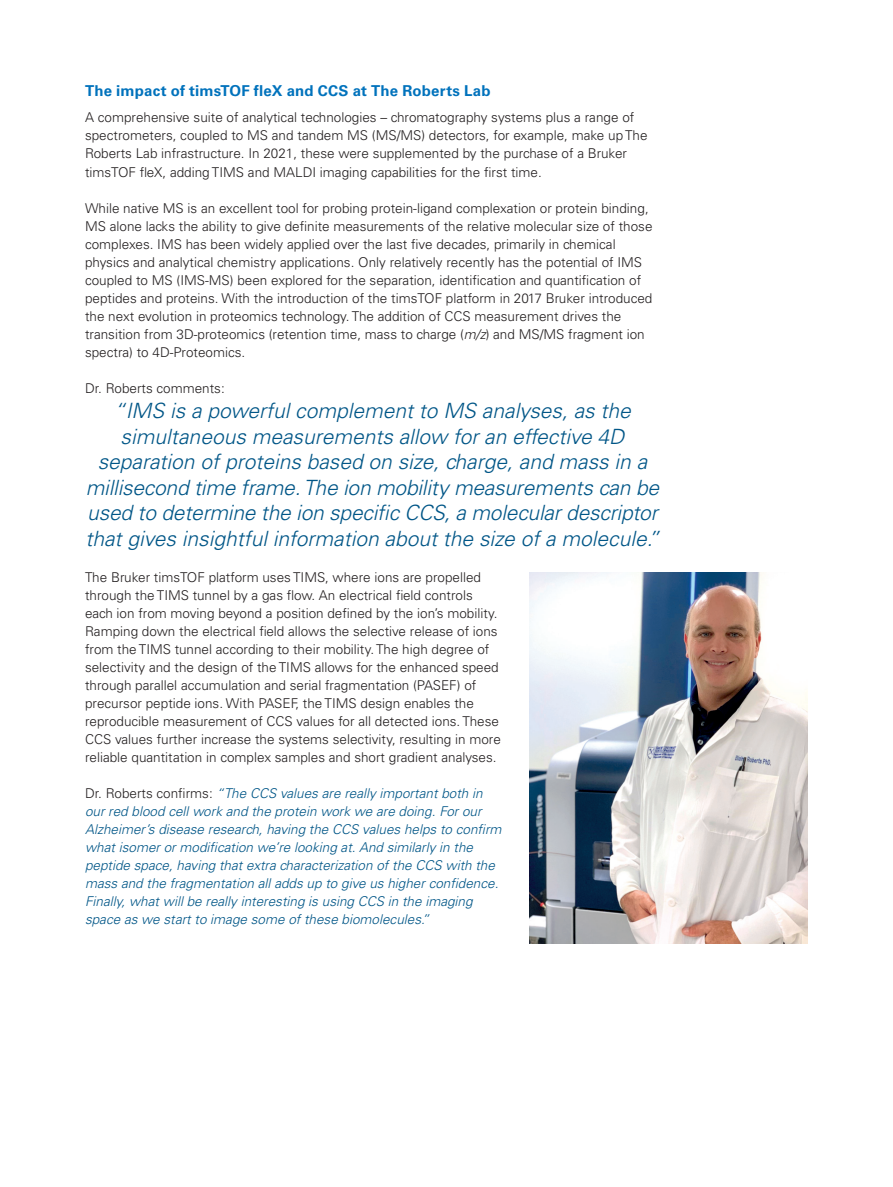
<style>
.page{position:relative;width:893px;height:1187px;background:#fff}
.page>*{position:absolute;margin:0;border:0;box-sizing:border-box;transform-origin:0 0}
.NEW_Zitat_TF{font:italic 300 21px/25.5px "Univers LT Std";color:#015687;text-align:center}
.New_AN_Head3{font:700 15px "Univers LT Std";letter-spacing:.01em;color:#0072bc}
.New_AN_copy{font:300 13.5px/18px "Univers LT Std";color:#231f20}
.New_AN_copy-2{font:italic 300 13.5px/18px "Univers LT Std";color:#015687}
.s1{font-style:italic}
.s2{font-style:normal;color:#231f20}
</style>
<div class="page">
<img style="left:530px;top:572px;width:278px;height:371px">
<p class="New_AN_Head3" style="left:85px;top:82px;width:407px">The impact of timsTOF fleX and CCS at The Roberts Lab</p>
<p class="New_AN_copy" style="left:85px;top:109px;width:564px">A comprehensive suite of analytical technologies – chromatography systems plus a range of spectrometers, coupled to MS and tandem MS (MS/MS) detectors, for example, make up The Roberts Lab infrastructure. In 2021, these were supplemented by the purchase of a Bruker timsTOF fleX, adding TIMS and MALDI imaging capabilities for the first time.</p>
<p class="New_AN_copy" style="left:85px;top:199px;width:569px">While native MS is an excellent tool for probing protein-ligand complexation or protein binding, MS alone lacks the ability to give definite measurements of the relative molecular size of those complexes. IMS has been widely applied over the last five decades, primarily in chemical physics and analytical chemistry applications. Only relatively recently has the potential of IMS coupled to MS (IMS-MS) been explored for the separation, identification and quantification of peptides and proteins. With the introduction of the timsTOF platform in 2017 Bruker introduced the next evolution in proteomics technology. The addition of CCS measurement drives the transition from 3D-proteomics (retention time, mass to charge (<span class="s1">m/z</span>) and MS/MS fragment ion spectra) to 4D-Proteomics.</p>
<p class="New_AN_copy" style="left:85px;top:379px;width:141px">Dr. Roberts comments:</p>
<p class="NEW_Zitat_TF" style="left:85px;top:398px;width:575px">“IMS is a powerful complement to MS analyses, as the simultaneous measurements allow for an effective 4D separation of proteins based on size, charge, and mass in a millisecond time frame. The ion mobility measurements can be used to determine the ion specific CCS, a molecular descriptor that gives insightful information about the size of a molecule.”</p>
<p class="New_AN_copy" style="left:85px;top:568px;width:417px">The Bruker timsTOF platform uses TIMS, where ions are propelled through the TIMS tunnel by a gas flow. An electrical field controls each ion from moving beyond a position defined by the ion’s mobility.<br>Ramping down the electrical field allows the selective release of ions from the TIMS tunnel according to their mobility. The high degree of selectivity and the design of the TIMS allows for the enhanced speed through parallel accumulation and serial fragmentation (PASEF) of precursor peptide ions. With PASEF, the TIMS design enables the reproducible measurement of CCS values for all detected ions. These CCS values further increase the systems selectivity, resulting in more reliable quantitation in complex samples and short gradient analyses.</p>
<p class="New_AN_copy-2" style="left:85px;top:784px;width:418px"><span class="s2">Dr. Roberts confirms:</span> “The CCS values are really important both in our red blood cell work and the protein work we are doing. For our Alzheimer’s disease research, having the CCS values helps to confirm what isomer or modification we’re looking at. And similarly in the peptide space, having that extra characterization of the CCS with the mass and the fragmentation all adds up to give us higher confidence.<br>Finally, what will be really interesting is using CCS in the imaging space as we start to image some of these biomolecules.”</p>
</div>
